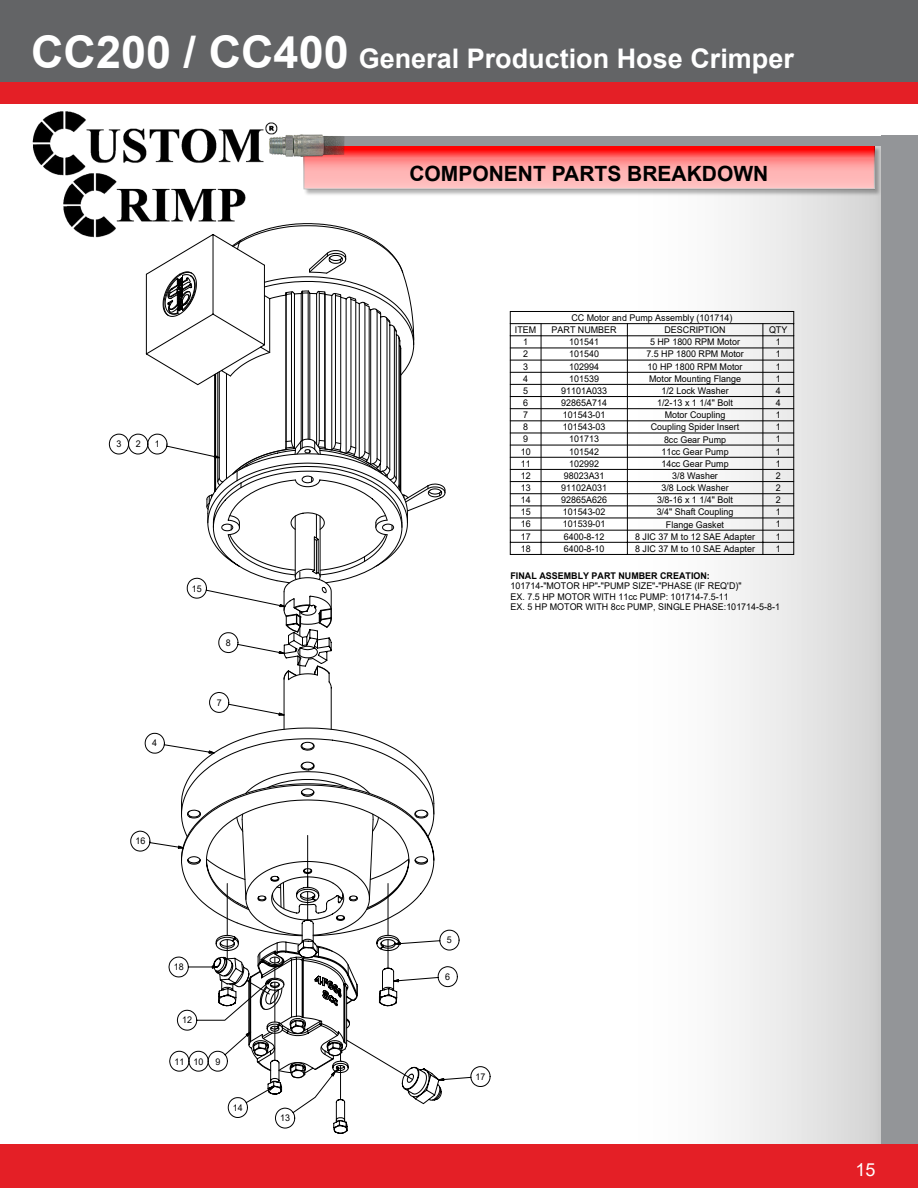
<style>
.page{position:relative;width:918px;height:1188px;background:#fff}
.page>*{position:absolute;margin:0;border:0;box-sizing:border-box;transform-origin:0 0}
.t1{font:700 27px "Arial";color:#fff}
.t2{font:700 21px "Arial";color:#000}
.t3{font:18px "Arial";color:#fff}
.t4{font:9.3px/10.4px "Arial";color:#000}
.t5{font:700 9.3px "Arial";color:#000}
.s1{font-size:45px}
</style>
<div class="page">
<div style="left:582px;top:137px;width:314px;height:1051px;background:linear-gradient(to right,#fff,#d7d7d7)"></div>
<div style="left:0;top:0;width:918px;height:90px;background:#636466"></div>
<div style="left:0;top:82px;width:918px;height:22px;background:#e41f26"></div>
<div style="left:304px;top:146px;width:578px;height:50px;background:#000;opacity:.3"></div>
<svg style="left:305px;top:146px;width:568px;height:41px;background:#f88"></svg>
<img style="left:32px;top:111px;width:246px;height:127px">
<div style="left:324px;top:136px;width:584px;height:9px;background:#939598"></div>
<div style="left:882px;top:136px;width:36px;height:1052px;background:#939598"></div>
<div style="left:0;top:1145px;width:918px;height:43px;background:#e41f26"></div>
<img style="left:267px;top:128px;width:87px;height:31px">
<hr style="left:510px;top:311px;width:284px;height:1px;background:#000">
<hr style="left:510px;top:323px;width:284px;height:1px;background:#000">
<svg style="left:793px;top:312px;width:1px;height:23px"></svg>
<svg style="left:510px;top:312px;width:1px;height:23px"></svg>
<svg style="left:509px;top:335px;width:285px;height:220px"></svg>
<svg style="left:109px;top:225px;width:382px;height:909px"></svg>
<h1 class="t1" style="left:31px;top:40px;width:764px"><span class="s1">CC200 / CC400</span> General Production Hose Crimper</h1>
<h2 class="t2" style="left:409px;top:159px;width:360px">COMPONENT PARTS BREAKDOWN</h2>
<p class="t4" style="left:116px;top:439px;width:6px">3</p>
<p class="t4" style="left:136px;top:439px;width:6px">2</p>
<p class="t4" style="left:155px;top:439px;width:6px">1</p>
<p class="t4" style="left:152px;top:738px;width:6px">4</p>
<p class="t4" style="left:192px;top:583px;width:11px">15</p>
<p class="t4" style="left:226px;top:637px;width:6px">8</p>
<p class="t4" style="left:217px;top:697px;width:6px">7</p>
<p class="t4" style="left:135px;top:836px;width:11px">16</p>
<p class="t4" style="left:174px;top:962px;width:11px">18</p>
<p class="t4" style="left:182px;top:1015px;width:11px">12</p>
<p class="t4" style="left:174px;top:1056px;width:31px">11 10</p>
<p class="t4" style="left:215px;top:1056px;width:6px">9</p>
<p class="t4" style="left:233px;top:1102px;width:11px">14</p>
<p class="t4" style="left:280px;top:1113px;width:11px">13</p>
<p class="t4" style="left:571px;top:312px;width:163px">CC Motor and Pump Assembly (101714)</p>
<p class="t4" style="left:515px;top:325px;width:23px">ITEM</p>
<p class="t4" style="left:552px;top:325px;width:67px">PART NUMBER</p>
<p class="t4" style="left:664px;top:325px;width:63px">DESCRIPTION</p>
<p class="t4" style="left:769px;top:325px;width:20px">QTY</p>
<p class="t4" style="left:523px;top:337px;width:6px">1</p>
<p class="t4" style="left:569px;top:337px;width:31px">101541</p>
<p class="t4" style="left:650px;top:337px;width:91px">5 HP 1800 RPM Motor</p>
<p class="t4" style="left:776px;top:337px;width:6px">1</p>
<p class="t4" style="left:523px;top:349px;width:6px">2</p>
<p class="t4" style="left:569px;top:349px;width:31px">101540</p>
<p class="t4" style="left:646px;top:349px;width:99px">7.5 HP 1800 RPM Motor</p>
<p class="t4" style="left:776px;top:349px;width:6px">1</p>
<p class="t4" style="left:523px;top:361px;width:6px">3</p>
<p class="t4" style="left:569px;top:361px;width:31px">102994</p>
<p class="t4" style="left:648px;top:361px;width:96px">10 HP 1800 RPM Motor</p>
<p class="t4" style="left:776px;top:361px;width:6px">1</p>
<p class="t4" style="left:523px;top:373px;width:6px">4</p>
<p class="t4" style="left:569px;top:373px;width:31px">101539</p>
<p class="t4" style="left:649px;top:373px;width:94px">Motor Mounting Flange</p>
<p class="t4" style="left:776px;top:373px;width:6px">1</p>
<p class="t4" style="left:523px;top:385px;width:6px">5</p>
<p class="t4" style="left:561px;top:385px;width:47px">91101A033</p>
<p class="t4" style="left:661px;top:385px;width:69px">1/2 Lock Washer</p>
<p class="t4" style="left:776px;top:385px;width:6px">4</p>
<p class="t4" style="left:523px;top:397px;width:6px">6</p>
<p class="t4" style="left:561px;top:397px;width:47px">92865A714</p>
<p class="t4" style="left:657px;top:397px;width:77px">1/2-13 x 1 1/4" Bolt</p>
<p class="t4" style="left:776px;top:397px;width:6px">4</p>
<p class="t4" style="left:523px;top:410px;width:6px">7</p>
<p class="t4" style="left:563px;top:410px;width:44px">101543-01</p>
<p class="t4" style="left:665px;top:410px;width:62px">Motor Coupling</p>
<p class="t4" style="left:776px;top:410px;width:6px">1</p>
<p class="t4" style="left:523px;top:422px;width:6px">8</p>
<p class="t4" style="left:563px;top:422px;width:44px">101543-03</p>
<p class="t4" style="left:651px;top:422px;width:90px">Coupling Spider Insert</p>
<p class="t4" style="left:776px;top:422px;width:6px">1</p>
<p class="t4" style="left:523px;top:434px;width:6px">9</p>
<p class="t4" style="left:569px;top:434px;width:31px">101713</p>
<p class="t4" style="left:664px;top:434px;width:64px">8cc Gear Pump</p>
<p class="t4" style="left:776px;top:434px;width:6px">1</p>
<p class="t4" style="left:521px;top:446px;width:11px">10</p>
<p class="t4" style="left:569px;top:446px;width:31px">101542</p>
<p class="t4" style="left:661px;top:446px;width:69px">11cc Gear Pump</p>
<p class="t4" style="left:776px;top:446px;width:6px">1</p>
<p class="t4" style="left:521px;top:458px;width:11px">11</p>
<p class="t4" style="left:569px;top:458px;width:31px">102992</p>
<p class="t4" style="left:661px;top:458px;width:69px">14cc Gear Pump</p>
<p class="t4" style="left:776px;top:458px;width:6px">1</p>
<p class="t4" style="left:521px;top:470px;width:11px">12</p>
<p class="t4" style="left:564px;top:470px;width:42px">98023A31</p>
<p class="t4" style="left:672px;top:470px;width:47px">3/8 Washer</p>
<p class="t4" style="left:776px;top:470px;width:6px">2</p>
<p class="t4" style="left:521px;top:483px;width:11px">13</p>
<p class="t4" style="left:561px;top:483px;width:47px">91102A031</p>
<p class="t4" style="left:661px;top:483px;width:69px">3/8 Lock Washer</p>
<p class="t4" style="left:776px;top:483px;width:6px">2</p>
<p class="t4" style="left:521px;top:495px;width:11px">14</p>
<p class="t4" style="left:561px;top:495px;width:47px">92865A626</p>
<p class="t4" style="left:657px;top:495px;width:77px">3/8-16 x 1 1/4" Bolt</p>
<p class="t4" style="left:776px;top:495px;width:6px">2</p>
<p class="t4" style="left:521px;top:507px;width:11px">15</p>
<p class="t4" style="left:563px;top:507px;width:44px">101543-02</p>
<p class="t4" style="left:657px;top:507px;width:78px">3/4" Shaft Coupling</p>
<p class="t4" style="left:776px;top:507px;width:6px">1</p>
<p class="t4" style="left:521px;top:519px;width:11px">16</p>
<p class="t4" style="left:563px;top:519px;width:44px">101539-01</p>
<p class="t4" style="left:666px;top:519px;width:60px">Flange Gasket</p>
<p class="t4" style="left:776px;top:519px;width:6px">1</p>
<p class="t4" style="left:521px;top:531px;width:11px">17</p>
<p class="t4" style="left:564px;top:531px;width:42px">6400-8-12</p>
<p class="t4" style="left:635px;top:531px;width:121px">8 JIC 37 M to 12 SAE Adapter</p>
<p class="t4" style="left:776px;top:531px;width:6px">1</p>
<p class="t4" style="left:521px;top:543px;width:11px">18</p>
<p class="t4" style="left:564px;top:543px;width:42px">6400-8-10</p>
<p class="t4" style="left:635px;top:543px;width:121px">8 JIC 37 M to 10 SAE Adapter</p>
<p class="t4" style="left:776px;top:543px;width:6px">1</p>
<p class="t5" style="left:511px;top:569px;width:201px">FINAL ASSEMBLY PART NUMBER CREATION:</p>
<p class="t4" style="left:511px;top:581px;width:271px">101714-"MOTOR HP"-"PUMP SIZE"-"PHASE (IF REQ'D)"<br>EX. 7.5 HP MOTOR WITH 11cc PUMP: 101714-7.5-11<br>EX. 5 HP MOTOR WITH 8cc PUMP, SINGLE PHASE:101714-5-8-1</p>
<p class="t4" style="left:447px;top:935px;width:6px">5</p>
<p class="t4" style="left:445px;top:971px;width:6px">6</p>
<p class="t4" style="left:475px;top:1071px;width:11px">17</p>
<h3 class="t3" style="left:856px;top:1157px;width:22px">15</h3>
</div>
